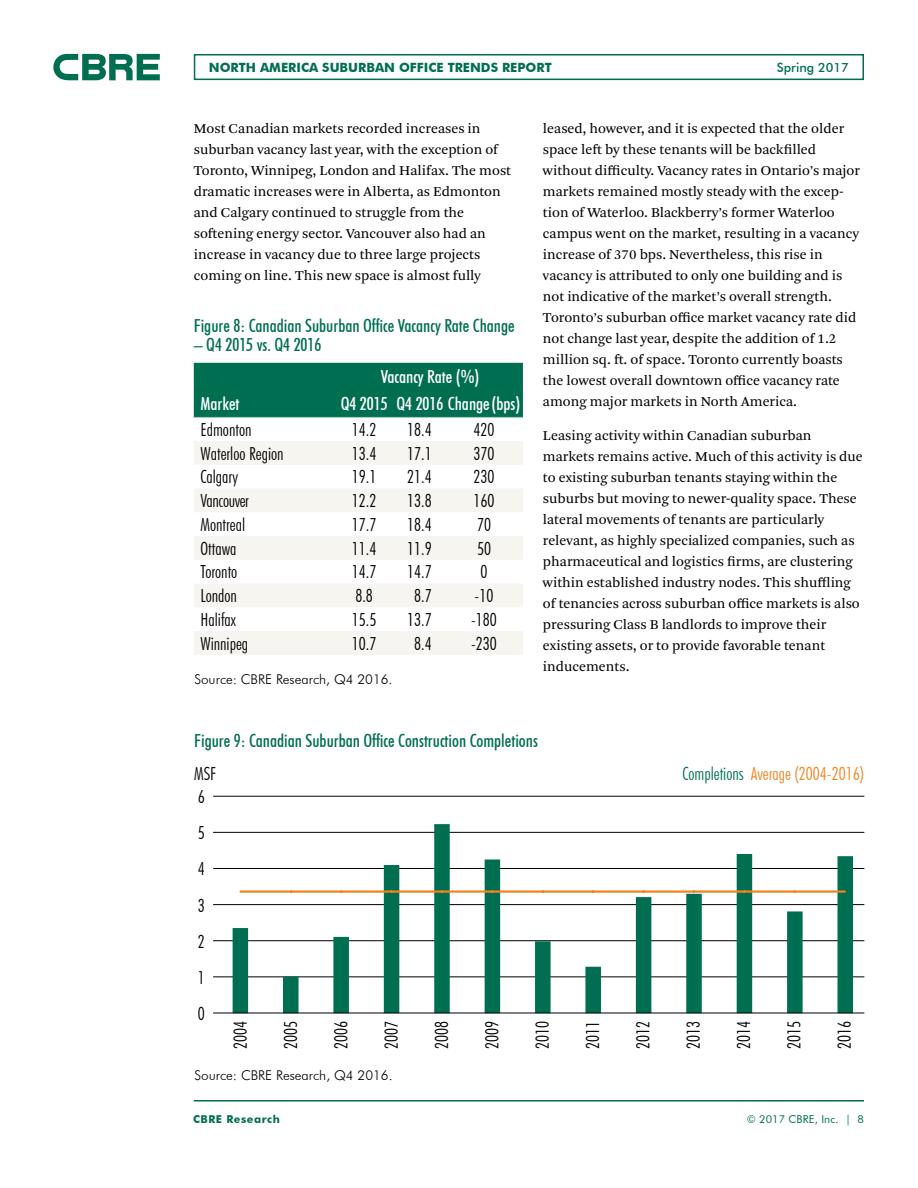
<style>
.page{position:relative;width:918px;height:1188px;background:#fff}
.page>*{position:absolute;margin:0;border:0;box-sizing:border-box;transform-origin:0 0}
.t1{font:300 condensed 18px "Futura BT";color:#000}
.t2{font:500 condensed 18px "Futura BT";color:#006f51}
.t3{font:500 condensed 18px "Futura BT";color:#fff}
.t4{font:300 condensed 18px "Futura BT";color:#f58220}
.t5{font:300 condensed 18px "Futura BT";letter-spacing:-.02em;color:#000}
.t6{font:14.25px/21px "Arnhem Pro Blond";color:#000}
.t7{font:300 13.5px "Futura BT";color:#000}
.t8{font:700 12.75px "Futura BT";color:#006f51}
.t9{font:500 12.75px "Futura BT";color:#006f51}
.t10{font:10.8px "Futura BT";letter-spacing:.01em;color:#006f51}
.t11{font:700 10.8px "Futura BT";letter-spacing:.05em;color:#006f51}
.s1{color:#006f51}
</style>
<div class="page">
<svg style="left:53px;top:54px;width:107px;height:26px"></svg>
<hr style="left:194px;top:1100px;width:670px;height:2px;background:#006f51">
<div style="left:194px;top:54px;width:670px;height:26px;border:2px solid #006f51"></div>
<hr style="left:213px;top:940px;width:651px;height:1px;background:#000">
<hr style="left:213px;top:868px;width:651px;height:1px;background:#000">
<hr style="left:213px;top:977px;width:651px;height:1px;background:#000">
<hr style="left:213px;top:904px;width:651px;height:1px;background:#000">
<hr style="left:213px;top:832px;width:651px;height:1px;background:#000">
<hr style="left:213px;top:796px;width:651px;height:1px;background:#000">
<svg style="left:233px;top:824px;width:620px;height:189px"></svg>
<hr style="left:795px;top:890px;width:50px;height:3px;background:#f58220">
<hr style="left:744px;top:890px;width:51px;height:3px;background:#f58220">
<hr style="left:694px;top:890px;width:50px;height:3px;background:#f58220">
<hr style="left:644px;top:890px;width:50px;height:3px;background:#f58220">
<hr style="left:593px;top:890px;width:51px;height:3px;background:#f58220">
<hr style="left:543px;top:890px;width:50px;height:3px;background:#f58220">
<hr style="left:492px;top:890px;width:51px;height:3px;background:#f58220">
<hr style="left:442px;top:890px;width:50px;height:3px;background:#f58220">
<hr style="left:392px;top:890px;width:50px;height:3px;background:#f58220">
<hr style="left:341px;top:890px;width:51px;height:3px;background:#f58220">
<hr style="left:291px;top:890px;width:50px;height:3px;background:#f58220">
<hr style="left:241px;top:890px;width:50px;height:3px;background:#f58220">
<hr style="left:213px;top:1013px;width:651px;height:1px;background:#000">
<div style="left:194px;top:363px;width:329px;height:53px;background:#006f51"></div>
<svg style="left:194px;top:441px;width:329px;height:214px;fill:#f7f5f0"></svg>
<hr style="left:194px;top:416px;width:143px;height:1px;background:#006f51">
<hr style="left:337px;top:416px;width:54px;height:1px;background:#006f51">
<hr style="left:391px;top:416px;width:54px;height:1px;background:#006f51">
<hr style="left:445px;top:416px;width:78px;height:1px;background:#006f51">
<p class="t8" style="left:209px;top:60px;width:344px">NORTH AMERICA SUBURBAN OFFICE TRENDS REPORT</p>
<p class="t9" style="left:777px;top:60px;width:74px">Spring 2017</p>
<p class="t6" style="left:194px;top:118px;width:319px">Most Canadian markets recorded increases in suburban vacancy last year, with the exception of Toronto, Winnipeg, London and Halifax. The most dramatic increases were in Alberta, as Edmonton and Calgary continued to struggle from the softening energy sector. Vancouver also had an increase in vacancy due to three large projects coming on line. This new space is almost fully</p>
<p class="t6" style="left:543px;top:118px;width:319px">leased, however, and it is expected that the older space left by these tenants will be backfilled without difficulty. Vacancy rates in Ontario’s major markets remained mostly steady with the excep&shy;tion of Waterloo. Blackberry’s former Waterloo campus went on the market, resulting in a vacancy increase of 370 bps. Nevertheless, this rise in vacancy is attributed to only one building and is not indicative of the market’s overall strength.<br>Toronto’s suburban office market vacancy rate did not change last year, despite the addition of 1.2 million sq. ft. of space. Toronto currently boasts the lowest overall downtown office vacancy rate among major markets in North America.</p>
<p class="t6" style="left:543px;top:425px;width:321px">Leasing activity within Canadian suburban markets remains active. Much of this activity is due to existing suburban tenants staying within the suburbs but moving to newer-quality space. These lateral movements of tenants are particularly relevant, as highly specialized companies, such as pharmaceutical and logistics firms, are clustering within established industry nodes. This shuffling of tenancies across suburban office markets is also pressuring Class B landlords to improve their existing assets, or to provide favorable tenant inducements.</p>
<p class="t2" style="left:194px;top:314px;width:322px">Figure 8: Canadian Suburban Office Vacancy Rate Change</p>
<p class="t2" style="left:194px;top:334px;width:129px">– Q4 2015 vs. Q4 2016</p>
<p class="t3" style="left:381px;top:366px;width:100px">Vacancy Rate (%)</p>
<p class="t3" style="left:201px;top:393px;width:41px">Market</p>
<p class="t3" style="left:341px;top:393px;width:181px">Q4 2015 Q4 2016 Change (bps)</p>
<p class="t1" style="left:201px;top:419px;width:52px">Edmonton</p>
<p class="t1" style="left:352px;top:419px;width:26px">14.2</p>
<p class="t1" style="left:407px;top:419px;width:26px">18.4</p>
<p class="t1" style="left:474px;top:419px;width:23px">420</p>
<p class="t1" style="left:201px;top:442px;width:85px">Waterloo Region</p>
<p class="t1" style="left:352px;top:442px;width:26px">13.4</p>
<p class="t1" style="left:407px;top:442px;width:26px">17.1</p>
<p class="t1" style="left:474px;top:442px;width:23px">370</p>
<p class="t1" style="left:201px;top:466px;width:39px">Calgary</p>
<p class="t1" style="left:352px;top:466px;width:26px">19.1</p>
<p class="t1" style="left:407px;top:466px;width:26px">21.4</p>
<p class="t1" style="left:474px;top:466px;width:23px">230</p>
<p class="t5" style="left:201px;top:490px;width:50px">Vancouver</p>
<p class="t1" style="left:352px;top:490px;width:26px">12.2</p>
<p class="t1" style="left:407px;top:490px;width:26px">13.8</p>
<p class="t1" style="left:474px;top:490px;width:23px">160</p>
<p class="t1" style="left:201px;top:514px;width:46px">Montreal</p>
<p class="t1" style="left:352px;top:514px;width:26px">17.7</p>
<p class="t1" style="left:407px;top:514px;width:26px">18.4</p>
<p class="t1" style="left:477px;top:514px;width:16px">70</p>
<p class="t1" style="left:201px;top:537px;width:37px">Ottawa</p>
<p class="t1" style="left:352px;top:537px;width:26px">11.4</p>
<p class="t1" style="left:407px;top:537px;width:26px">11.9</p>
<p class="t1" style="left:477px;top:537px;width:16px">50</p>
<p class="t1" style="left:201px;top:561px;width:38px">Toronto</p>
<p class="t1" style="left:352px;top:561px;width:26px">14.7</p>
<p class="t1" style="left:407px;top:561px;width:26px">14.7</p>
<p class="t1" style="left:481px;top:561px;width:9px">0</p>
<p class="t1" style="left:201px;top:585px;width:38px">London</p>
<p class="t1" style="left:355px;top:585px;width:19px">8.8</p>
<p class="t1" style="left:414px;top:585px;width:19px">8.7</p>
<p class="t1" style="left:475px;top:585px;width:20px">-10</p>
<p class="t1" style="left:201px;top:609px;width:37px">Halifax</p>
<p class="t1" style="left:352px;top:609px;width:26px">15.5</p>
<p class="t1" style="left:407px;top:609px;width:26px">13.7</p>
<p class="t1" style="left:471px;top:609px;width:27px">-180</p>
<p class="t1" style="left:201px;top:632px;width:49px">Winnipeg</p>
<p class="t1" style="left:352px;top:632px;width:26px">10.7</p>
<p class="t1" style="left:414px;top:632px;width:19px">8.4</p>
<p class="t1" style="left:471px;top:632px;width:27px">-230</p>
<p class="t7" style="left:194px;top:671px;width:200px">Source: CBRE Research, Q4 2016.</p>
<p class="t2" style="left:194px;top:730px;width:345px">Figure 9: Canadian Suburban Office Construction Completions</p>
<p class="t1" style="left:198px;top:786px;width:9px">6</p>
<p class="t1" style="left:194px;top:762px;width:23px">MSF</p>
<p class="t4" style="left:683px;top:762px;width:183px"><span class="s1">Completions</span> Average (2004-2016)</p>
<p class="t1" style="left:198px;top:822px;width:9px">5</p>
<p class="t1" style="left:198px;top:858px;width:9px">4</p>
<p class="t1" style="left:198px;top:894px;width:9px">3</p>
<p class="t1" style="left:198px;top:930px;width:9px">2</p>
<p class="t1" style="left:198px;top:967px;width:9px">1</p>
<p class="t1" style="left:198px;top:1003px;width:9px">0</p>
<p class="t1" style="left:229px;top:1049px;width:30px;rotate:-90deg">2004</p>
<p class="t1" style="left:280px;top:1049px;width:30px;rotate:-90deg">2005</p>
<p class="t1" style="left:330px;top:1049px;width:30px;rotate:-90deg">2006</p>
<p class="t1" style="left:380px;top:1049px;width:30px;rotate:-90deg">2007</p>
<p class="t1" style="left:431px;top:1049px;width:30px;rotate:-90deg">2008</p>
<p class="t1" style="left:481px;top:1049px;width:30px;rotate:-90deg">2009</p>
<p class="t1" style="left:532px;top:1049px;width:30px;rotate:-90deg">2010</p>
<p class="t1" style="left:582px;top:1049px;width:30px;rotate:-90deg">2011</p>
<p class="t1" style="left:632px;top:1049px;width:30px;rotate:-90deg">2012</p>
<p class="t1" style="left:683px;top:1049px;width:30px;rotate:-90deg">2013</p>
<p class="t1" style="left:733px;top:1049px;width:30px;rotate:-90deg">2014</p>
<p class="t1" style="left:783px;top:1049px;width:30px;rotate:-90deg">2015</p>
<p class="t1" style="left:834px;top:1049px;width:30px;rotate:-90deg">2016</p>
<p class="t7" style="left:195px;top:1067px;width:200px">Source: CBRE Research, Q4 2016.</p>
<p class="t11" style="left:193px;top:1112px;width:88px">CBRE Research</p>
<p class="t10" style="left:747px;top:1112px;width:119px">© 2017 CBRE, Inc. | 8</p>
</div>
